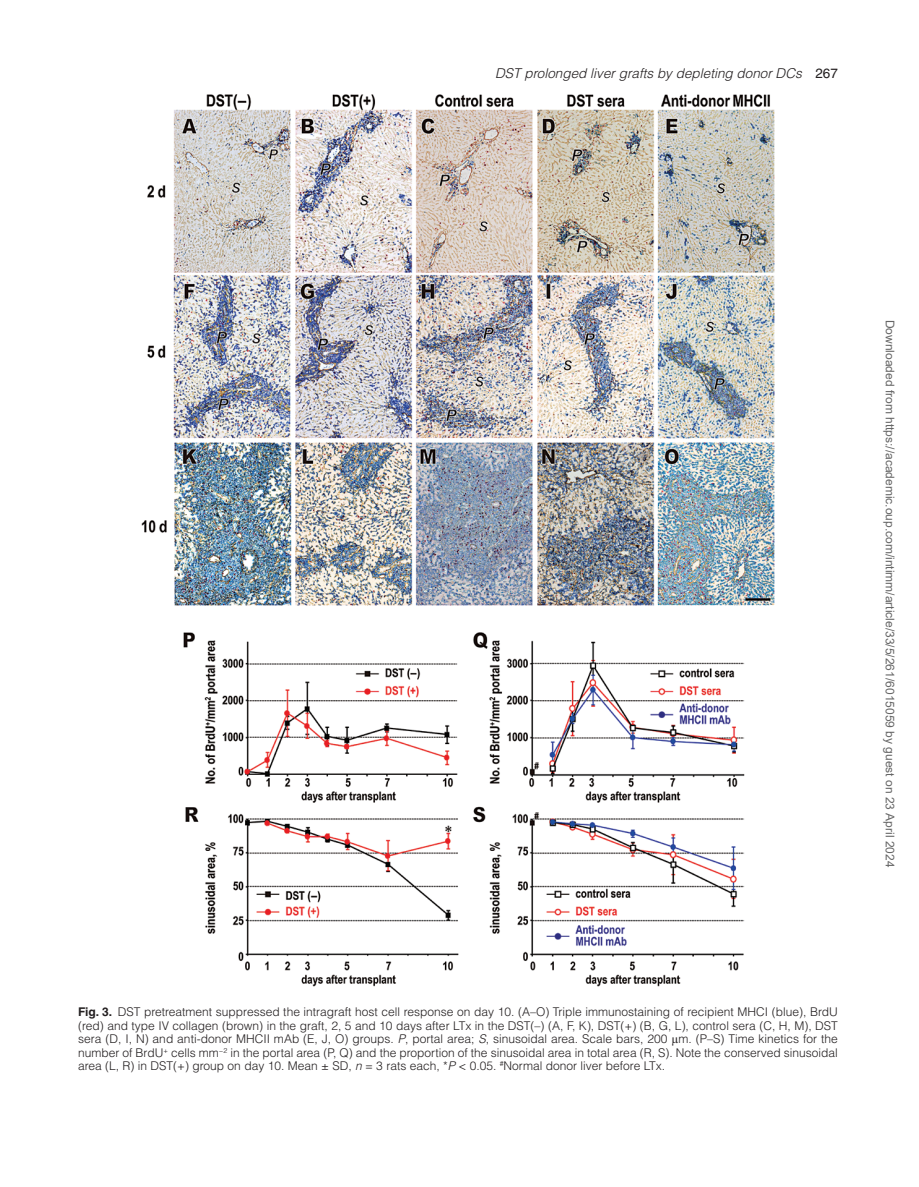
<style>
.page{position:relative;width:919px;height:1187px;background:#fff}
.page>*{position:absolute;margin:0;border:0;box-sizing:border-box;transform-origin:0 0}
.t1{font:italic 300 13.5px "Helvetica LT Std";color:#231f20}
.t2{font:300 12px/13.5px "Helvetica LT Std";color:#231f20;text-align:justify}
.t3{font:12px "Arial";color:#666}
.s1{font-weight:400;font-style:normal}
.s2{font-weight:700}
.s3{font-style:italic}
.s4{font-family:"Gandhari Unicode";font-weight:400}
</style>
<div class="page">
<img style="left:142px;top:94px;width:632px;height:892px">
<p class="t1" style="left:495px;top:65px;width:344px">DST prolonged liver grafts by depleting donor DCs <span class="s1">267</span></p>
<p class="t3" style="left:894px;top:320px;width:549px;rotate:90deg">Downloaded from https://academic.oup.com/intimm/article/33/5/261/6015059 by guest on 23 April 2024</p>
<p class="t2" style="left:78px;top:1005px;width:761px"><span class="s2">Fig. 3.</span> DST pretreatment suppressed the intragraft host cell response on day 10. (A–O) Triple immunostaining of recipient MHCI (blue), BrdU (red) and type IV collagen (brown) in the graft, 2, 5 and 10 days after LTx in the DST(–) (A, F, K), DST(+) (B, G, L), control sera (C, H, M), DST sera (D, I, N) and anti-donor MHCII mAb (E, J, O) groups. <span class="s3">P</span>, portal area; <span class="s3">S</span>, sinusoidal area. Scale bars, 200 <span class="s4">μ</span>m. (P–S) Time kinetics for the number of BrdU<sup>+</sup> cells mm<sup>−2</sup> in the portal area (P, Q) and the proportion of the sinusoidal area in total area (R, S). Note the conserved sinusoidal area (L, R) in DST(+) group on day 10. Mean ± SD, <span class="s3">n</span> = 3 rats each, *<span class="s3">P</span> &lt; 0.05. <sup>#</sup>Normal donor liver before LTx.</p>
</div>
